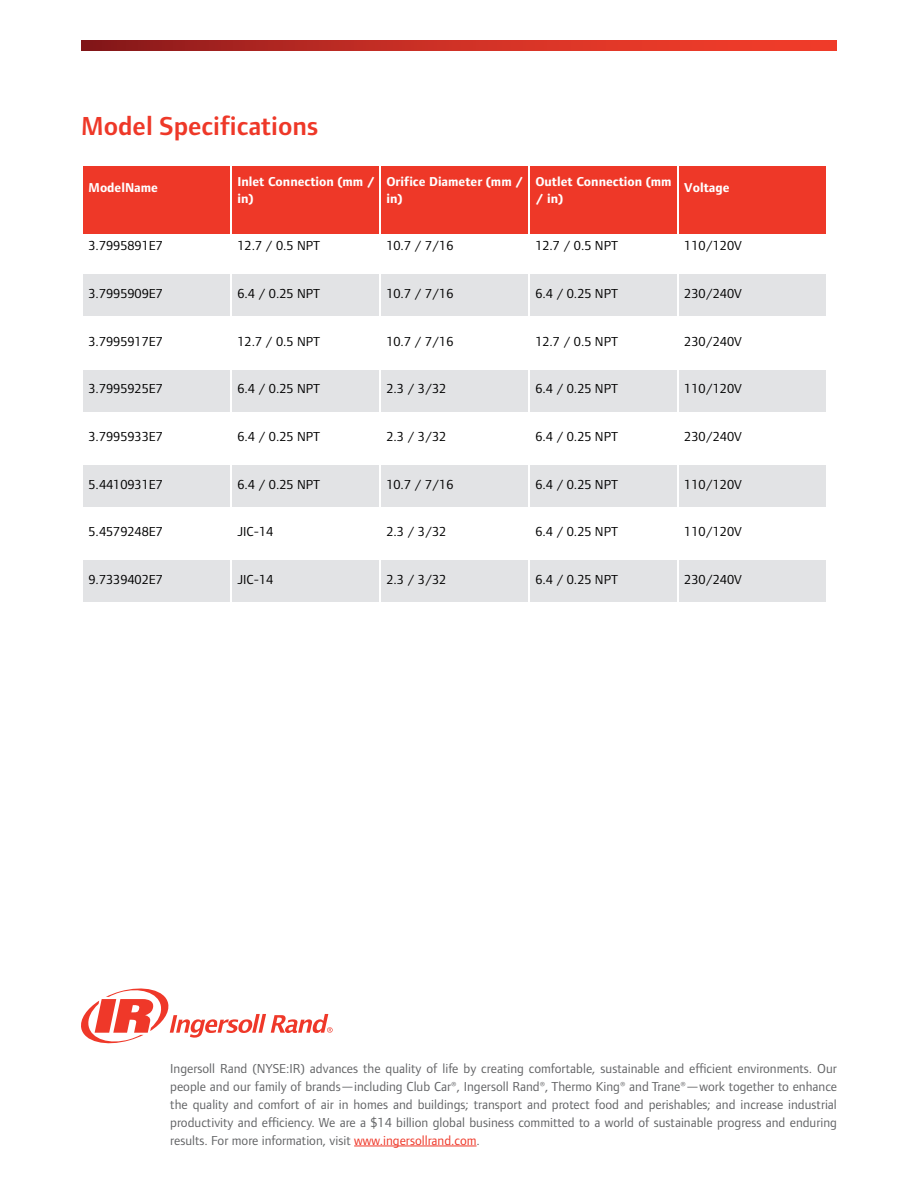
<style>
.page{position:relative;width:918px;height:1188px;background:#fff}
.page>*{position:absolute;margin:0;border:0;box-sizing:border-box;transform-origin:0 0}
.t1{font:600 27px "Foundry Form Sans";color:#ee3828}
.t2{font:13.5px/18px "Foundry Form Sans";color:#636466;text-align:justify}
.t3{font:13.5px "Foundry Form Sans";color:#000}
.t4{font:700 13.35px/17.4px "Foundry Form Sans";color:#fff}
.s1{color:#ef3829}
</style>
<div class="page">
<svg style="left:81px;top:40px;width:756px;height:11px;background:#c72e24"></svg>
<div style="left:83px;top:166px;width:147px;height:68px;background:#ee3828"></div>
<div style="left:232px;top:166px;width:147px;height:68px;background:#ee3828"></div>
<div style="left:381px;top:166px;width:147px;height:68px;background:#ee3828"></div>
<div style="left:530px;top:166px;width:147px;height:68px;background:#ee3828"></div>
<div style="left:679px;top:166px;width:147px;height:68px;background:#ee3828"></div>
<div style="left:83px;top:274px;width:147px;height:42px;background:#e2e3e5"></div>
<div style="left:232px;top:274px;width:147px;height:42px;background:#e2e3e5"></div>
<div style="left:381px;top:274px;width:147px;height:42px;background:#e2e3e5"></div>
<div style="left:530px;top:274px;width:147px;height:42px;background:#e2e3e5"></div>
<div style="left:679px;top:274px;width:147px;height:42px;background:#e2e3e5"></div>
<div style="left:83px;top:370px;width:147px;height:41px;background:#e2e3e5"></div>
<div style="left:232px;top:370px;width:147px;height:41px;background:#e2e3e5"></div>
<div style="left:381px;top:370px;width:147px;height:41px;background:#e2e3e5"></div>
<div style="left:530px;top:370px;width:147px;height:41px;background:#e2e3e5"></div>
<div style="left:679px;top:370px;width:147px;height:41px;background:#e2e3e5"></div>
<div style="left:83px;top:465px;width:147px;height:42px;background:#e2e3e5"></div>
<div style="left:232px;top:465px;width:147px;height:42px;background:#e2e3e5"></div>
<div style="left:381px;top:465px;width:147px;height:42px;background:#e2e3e5"></div>
<div style="left:530px;top:465px;width:147px;height:42px;background:#e2e3e5"></div>
<div style="left:679px;top:465px;width:147px;height:42px;background:#e2e3e5"></div>
<div style="left:83px;top:561px;width:147px;height:41px;background:#e2e3e5"></div>
<div style="left:232px;top:561px;width:147px;height:41px;background:#e2e3e5"></div>
<div style="left:381px;top:561px;width:147px;height:41px;background:#e2e3e5"></div>
<div style="left:530px;top:561px;width:147px;height:41px;background:#e2e3e5"></div>
<div style="left:679px;top:561px;width:147px;height:41px;background:#e2e3e5"></div>
<hr style="left:354px;top:1146px;width:123px;height:1px;background:#ef3829">
<svg style="left:81px;top:988px;width:252px;height:56px"></svg>
<h1 class="t1" style="left:81px;top:111px;width:239px">Model Specifications</h1>
<p class="t4" style="left:88px;top:179px;width:71px">ModelName</p>
<p class="t4" style="left:237px;top:173px;width:139px">Inlet Connection (mm / in)</p>
<p class="t4" style="left:386px;top:173px;width:139px">Orifice Diameter (mm / in)</p>
<p class="t4" style="left:535px;top:173px;width:138px">Outlet Connection (mm / in)</p>
<p class="t4" style="left:684px;top:179px;width:47px">Voltage</p>
<p class="t3" style="left:88px;top:238px;width:76px">3.7995891E7</p>
<p class="t3" style="left:237px;top:238px;width:84px">12.7 / 0.5 NPT</p>
<p class="t3" style="left:386px;top:238px;width:69px">10.7 / 7/16</p>
<p class="t3" style="left:535px;top:238px;width:84px">12.7 / 0.5 NPT</p>
<p class="t3" style="left:684px;top:238px;width:59px">110/120V</p>
<p class="t3" style="left:88px;top:286px;width:76px">3.7995909E7</p>
<p class="t3" style="left:237px;top:286px;width:84px">6.4 / 0.25 NPT</p>
<p class="t3" style="left:386px;top:286px;width:69px">10.7 / 7/16</p>
<p class="t3" style="left:535px;top:286px;width:84px">6.4 / 0.25 NPT</p>
<p class="t3" style="left:684px;top:286px;width:59px">230/240V</p>
<p class="t3" style="left:88px;top:334px;width:76px">3.7995917E7</p>
<p class="t3" style="left:237px;top:334px;width:84px">12.7 / 0.5 NPT</p>
<p class="t3" style="left:386px;top:334px;width:69px">10.7 / 7/16</p>
<p class="t3" style="left:535px;top:334px;width:84px">12.7 / 0.5 NPT</p>
<p class="t3" style="left:684px;top:334px;width:59px">230/240V</p>
<p class="t3" style="left:88px;top:381px;width:76px">3.7995925E7</p>
<p class="t3" style="left:237px;top:381px;width:84px">6.4 / 0.25 NPT</p>
<p class="t3" style="left:386px;top:381px;width:62px">2.3 / 3/32</p>
<p class="t3" style="left:535px;top:381px;width:84px">6.4 / 0.25 NPT</p>
<p class="t3" style="left:684px;top:381px;width:59px">110/120V</p>
<p class="t3" style="left:88px;top:429px;width:76px">3.7995933E7</p>
<p class="t3" style="left:237px;top:429px;width:84px">6.4 / 0.25 NPT</p>
<p class="t3" style="left:386px;top:429px;width:62px">2.3 / 3/32</p>
<p class="t3" style="left:535px;top:429px;width:84px">6.4 / 0.25 NPT</p>
<p class="t3" style="left:684px;top:429px;width:59px">230/240V</p>
<p class="t3" style="left:88px;top:477px;width:76px">5.4410931E7</p>
<p class="t3" style="left:237px;top:477px;width:84px">6.4 / 0.25 NPT</p>
<p class="t3" style="left:386px;top:477px;width:69px">10.7 / 7/16</p>
<p class="t3" style="left:535px;top:477px;width:84px">6.4 / 0.25 NPT</p>
<p class="t3" style="left:684px;top:477px;width:59px">110/120V</p>
<p class="t3" style="left:88px;top:524px;width:76px">5.4579248E7</p>
<p class="t3" style="left:237px;top:524px;width:37px">JIC-14</p>
<p class="t3" style="left:386px;top:524px;width:62px">2.3 / 3/32</p>
<p class="t3" style="left:535px;top:524px;width:84px">6.4 / 0.25 NPT</p>
<p class="t3" style="left:684px;top:524px;width:59px">110/120V</p>
<p class="t3" style="left:88px;top:572px;width:76px">9.7339402E7</p>
<p class="t3" style="left:237px;top:572px;width:37px">JIC-14</p>
<p class="t3" style="left:386px;top:572px;width:62px">2.3 / 3/32</p>
<p class="t3" style="left:535px;top:572px;width:84px">6.4 / 0.25 NPT</p>
<p class="t3" style="left:684px;top:572px;width:59px">230/240V</p>
<p class="t2" style="left:170px;top:1059px;width:668px">Ingersoll Rand (NYSE:IR) advances the quality of life by creating comfortable, sustainable and efficient environments. Our people and our family of brands—including Club Car®, Ingersoll Rand®, Thermo King® and Trane®—work together to enhance the quality and comfort of air in homes and buildings; transport and protect food and perishables; and increase industrial productivity and efficiency. We are a $14 billion global business committed to a world of sustainable progress and enduring results. For more information, visit <span class="s1">www.ingersollrand.com</span>.</p>
</div>
